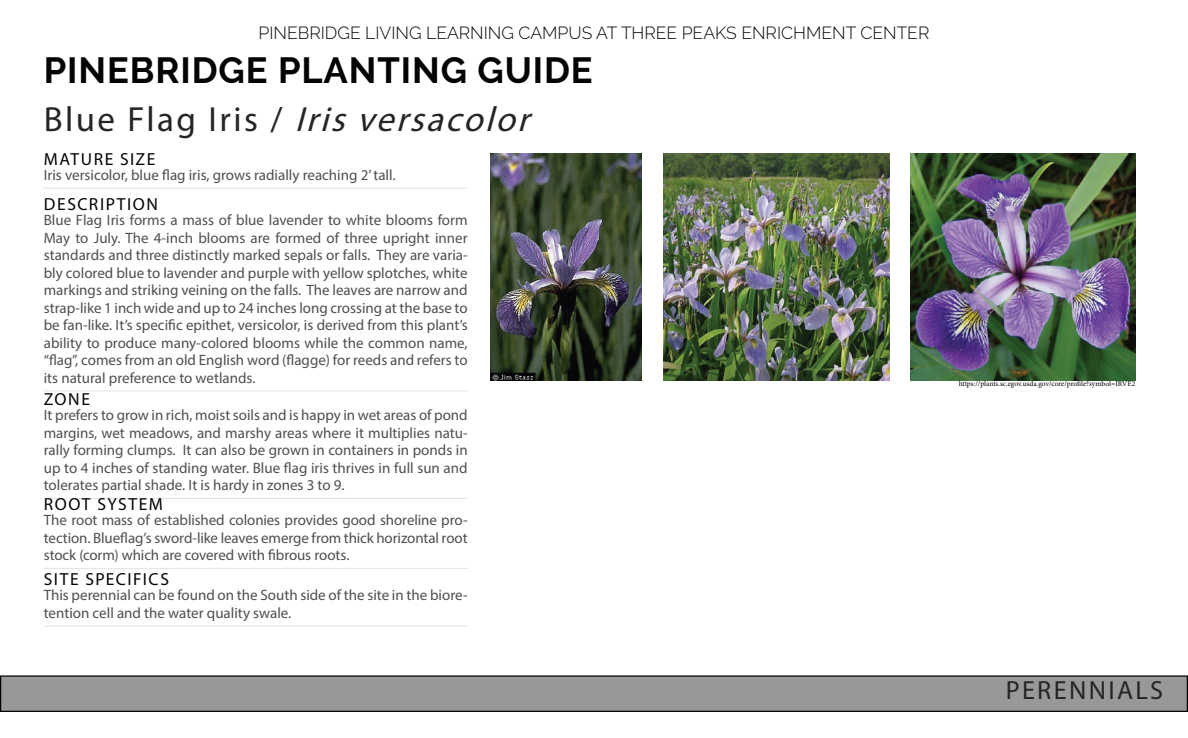
<style>
.page{position:relative;width:1188px;height:738px;background:#fff}
.page>*{position:absolute;margin:0;border:0;box-sizing:border-box;transform-origin:0 0}
.t1{font:700 36.25px "Raleway";letter-spacing:.025em;color:#040503}
.t2{font:italic 35px "Myriad Pro";color:#242524}
.t3{font:26.25px "Myriad Pro";letter-spacing:.09em;color:#242524}
.t4{font:300 17.5px "Raleway";color:#040503}
.t5{font:17.5px "Myriad Pro";letter-spacing:.09em;color:#040503}
.t6{font:15px/17.5px "Myriad Pro";color:#504f4f;text-align:justify}
.t7{font:7.5px "Minion Pro";letter-spacing:-.005em;color:#040503}
.s1{font-style:normal}
</style>
<div class="page">
<hr style="left:44px;top:188px;width:424px;height:1px;background:#e6e6e8">
<hr style="left:44px;top:390px;width:424px;height:1px;background:#e6e6e8">
<hr style="left:44px;top:498px;width:424px;height:1px;background:#e6e6e8">
<hr style="left:44px;top:568px;width:424px;height:1px;background:#e6e6e8">
<hr style="left:44px;top:625px;width:424px;height:1px;background:#e6e6e8">
<div style="left:1px;top:676px;width:1186px;height:35px;background:#979999"></div>
<div style="left:0;top:675px;width:1188px;height:36px;border:1px solid #040503"></div>
<img style="left:664px;top:153px;width:225px;height:227px">
<img style="left:910px;top:153px;width:225px;height:227px">
<img style="left:490px;top:153px;width:151px;height:227px">
<p class="t4" style="left:259px;top:23px;width:672px">PINEBRIDGE LIVING LEARNING CAMPUS AT THREE PEAKS ENRICHMENT CENTER</p>
<h1 class="t1" style="left:44px;top:49px;width:550px">PINEBRIDGE PLANTING GUIDE</h1>
<h2 class="t2" style="left:44px;top:98px;width:498px"><span class="s1">B l u e F l a g I r i s /</span> Irisversacolor</h2>
<p class="t5" style="left:44px;top:148px;width:113px">MATURE SIZE</p>
<p class="t6" style="left:44px;top:166px;width:353px">Iris versicolor, blue flag iris, grows radially reaching 2’ tall.</p>
<p class="t5" style="left:44px;top:193px;width:116px">DESCRIPTION</p>
<p class="t6" style="left:44px;top:211px;width:425px">Blue Flag Iris forms a mass of blue lavender to white blooms form May to July. The 4-inch blooms are formed of three upright inner standards and three distinctly marked sepals or falls. They are varia&shy;bly colored blue to lavender and purple with yellow splotches, white markings and striking veining on the falls. The leaves are narrow and strap-like 1 inch wide and up to 24 inches long crossing at the base to be fan-like. It’s specific epithet, versicolor, is derived from this plant’s ability to produce many-colored blooms while the common name, “flag”, comes from an old English word (flagge) for reeds and refers to its natural preference to wetlands.</p>
<p class="t5" style="left:44px;top:388px;width:48px">ZONE</p>
<p class="t6" style="left:44px;top:406px;width:425px">It prefers to grow in rich, moist soils and is happy in wet areas of pond margins, wet meadows, and marshy areas where it multiplies natu&shy;rally forming clumps. It can also be grown in containers in ponds in up to 4 inches of standing water. Blue flag iris thrives in full sun and tolerates partial shade. It is hardy in zones 3 to 9.</p>
<p class="t5" style="left:44px;top:493px;width:121px">ROOT SYSTEM</p>
<p class="t6" style="left:44px;top:511px;width:425px">The root mass of established colonies provides good shoreline pro&shy;tection. Blueflag’s sword-like leaves emerge from thick horizontal root stock (corm) which are covered with fibrous roots.</p>
<p class="t5" style="left:44px;top:568px;width:127px">SITE SPECIFICS</p>
<p class="t6" style="left:44px;top:586px;width:425px">This perennial can be found on the South side of the site in the biore&shy;tention cell and the water quality swale.</p>
<p class="t7" style="left:958px;top:378px;width:178px">https://plants.sc.egov.usda.gov/core/profile?symbol=IRVE2</p>
<h3 class="t3" style="left:1005px;top:674px;width:159px">PERENNIALS</h3>
</div>
